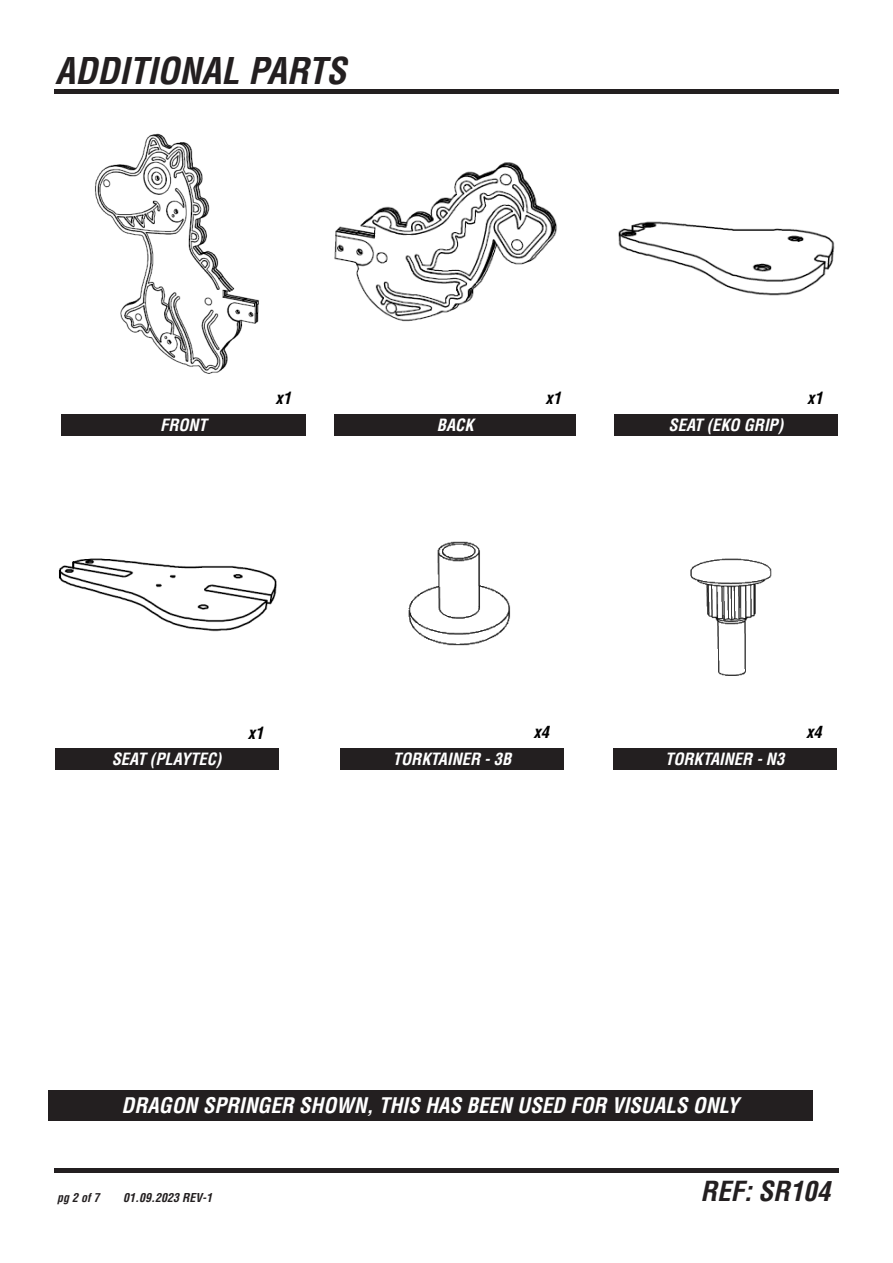
<style>
.page{position:relative;width:893px;height:1263px;background:#fff}
.page>*{position:absolute;margin:0;border:0;box-sizing:border-box;transform-origin:0 0}
.t1{font:italic 700 condensed 36px "Helvetica LT Std";color:#231f20}
.t2{font:italic 700 condensed 27px "Helvetica LT Std";color:#231f20}
.t3{font:italic 700 condensed 21px "Helvetica LT Std";color:#fff}
.t4{font:italic 700 condensed 16.5px "Helvetica LT Std";color:#fff}
.t5{font:italic 700 condensed 16.5px "Helvetica LT Std";color:#000}
.t6{font:italic 700 condensed 12px "Helvetica LT Std";color:#231f20}
</style>
<div class="page">
<div style="left:54px;top:1168px;width:785px;height:5px;background:#231f20"></div>
<div style="left:54px;top:89px;width:785px;height:5px;background:#231f20"></div>
<img style="left:690px;top:558px;width:82px;height:118px">
<img style="left:408px;top:541px;width:103px;height:105px">
<img style="left:59px;top:558px;width:218px;height:74px">
<div style="left:613px;top:749px;width:223px;height:21px;background:#231f20"></div>
<div style="left:340px;top:749px;width:224px;height:21px;background:#231f20"></div>
<img style="left:618px;top:221px;width:217px;height:75px">
<img style="left:95px;top:133px;width:164px;height:241px">
<img style="left:334px;top:162px;width:223px;height:160px">
<div style="left:335px;top:414px;width:241px;height:21px;background:#231f20"></div>
<div style="left:614px;top:414px;width:224px;height:21px;background:#231f20"></div>
<div style="left:61px;top:414px;width:245px;height:22px;background:#231f20"></div>
<div style="left:55px;top:749px;width:223px;height:21px;background:#231f20"></div>
<div style="left:48px;top:1090px;width:764px;height:30px;background:#231f20"></div>
<h1 class="t1" style="left:55px;top:57px;width:293px">ADDITIONAL PARTS</h1>
<p class="t4" style="left:160px;top:418px;width:48px">FRONT</p>
<p class="t5" style="left:275px;top:391px;width:17px">x1</p>
<p class="t5" style="left:546px;top:391px;width:17px">x1</p>
<p class="t5" style="left:807px;top:391px;width:17px">x1</p>
<p class="t4" style="left:437px;top:418px;width:38px">BACK</p>
<p class="t4" style="left:669px;top:418px;width:116px">SEAT (EKO GRIP)</p>
<p class="t4" style="left:112px;top:752px;width:111px">SEAT (PLAYTEC)</p>
<p class="t5" style="left:248px;top:726px;width:17px">x1</p>
<p class="t5" style="left:533px;top:725px;width:17px">x4</p>
<p class="t4" style="left:393px;top:752px;width:120px">TORKTAINER - 3B</p>
<p class="t4" style="left:665px;top:752px;width:121px">TORKTAINER - N3</p>
<p class="t5" style="left:806px;top:725px;width:17px">x4</p>
<p class="t3" style="left:122px;top:1096px;width:619px">DRAGON SPRINGER SHOWN, THIS HAS BEEN USED FOR VISUALS ONLY</p>
<p class="t6" style="left:57px;top:1193px;width:44px">pg 2 of 7</p>
<p class="t6" style="left:123px;top:1191px;width:90px">01.09.2023 REV-1</p>
<h2 class="t2" style="left:700px;top:1175px;width:131px">REF: SR104</h2>
</div>
